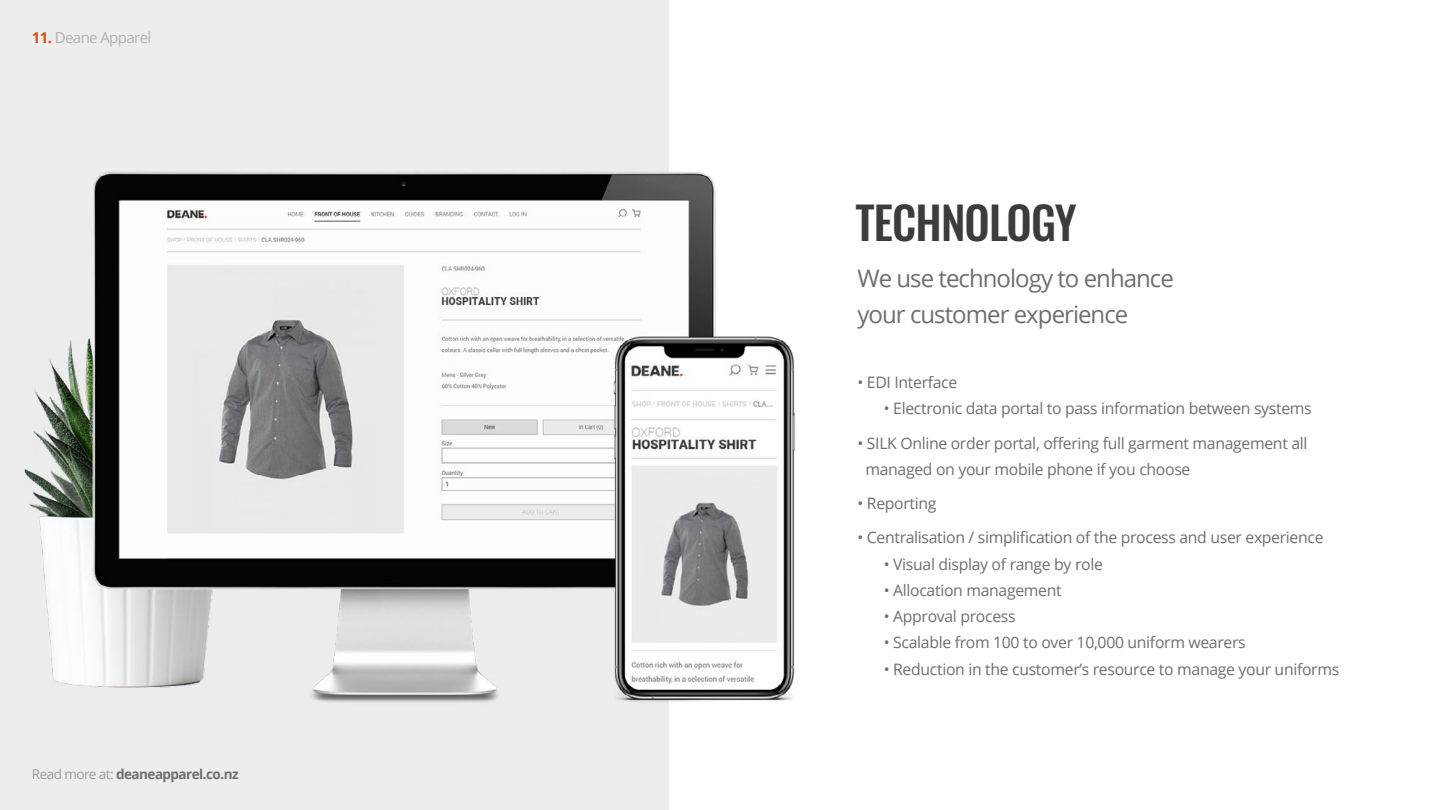
<style>
.page{position:relative;width:1440px;height:810px;background:#fff}
.page>*{position:absolute;margin:0;border:0;box-sizing:border-box;transform-origin:0 0}
.t1{font:500 45px "Oswald";letter-spacing:-.02em;color:#3c3c3b}
.t2{font:24px/36px "Open Sans";letter-spacing:-.04em;color:#706f6f}
.t3{font:15.75px/26.2px "Open Sans";letter-spacing:-.02em;color:#706f6f}
.t4{font:15px "Open Sans";letter-spacing:-.04em;color:#b3b2b2}
.t5{font:700 13.5px "Open Sans";letter-spacing:-.04em;color:#706f6f}
.s1{font-weight:700;color:#d94d15}
.s2{font-weight:400;color:#9d9d9c}
</style>
<div class="page">
<div style="left:0;top:0;width:668px;height:810px;background:#ededed"></div>
<img style="left:24px;top:338px;width:69px;height:349px">
<img style="left:93px;top:171px;width:703px;height:544px">
<p class="t4" style="left:32px;top:28px;width:121px"><span class="s1">11.</span> Deane Apparel</p>
<p class="t5" style="left:32px;top:765px;width:208px"><span class="s2">Read more at:</span> deaneapparel.co.nz</p>
<h1 class="t1" style="left:855px;top:199px;width:223px">TECHNOLOGY</h1>
<h2 class="t2" style="left:858px;top:260px;width:318px">We use technology to enhance your customer experience</h2>
<p class="t3" style="left:858px;top:369px;width:101px">• EDI Interface</p>
<p class="t3" style="left:884px;top:395px;width:430px">• Electronic data portal to pass information between systems</p>
<p class="t3" style="left:865px;top:429px;width:444px;text-indent:-8px">• SILK Online order portal, offering full garment management all managed on your mobile phone if you choose</p>
<p class="t3" style="left:858px;top:490px;width:81px">• Reporting</p>
<p class="t3" style="left:858px;top:524px;width:468px">• Centralisation / simplification of the process and user experience</p>
<p class="t3" style="left:884px;top:550px;width:221px">• Visual display of range by role</p>
<p class="t3" style="left:884px;top:577px;width:179px">• Allocation management</p>
<p class="t3" style="left:884px;top:603px;width:133px">• Approval process</p>
<p class="t3" style="left:884px;top:629px;width:363px">• Scalable from 100 to over 10,000 uniform wearers</p>
<p class="t3" style="left:884px;top:656px;width:457px">• Reduction in the customer’s resource to manage your uniforms</p>
</div>
